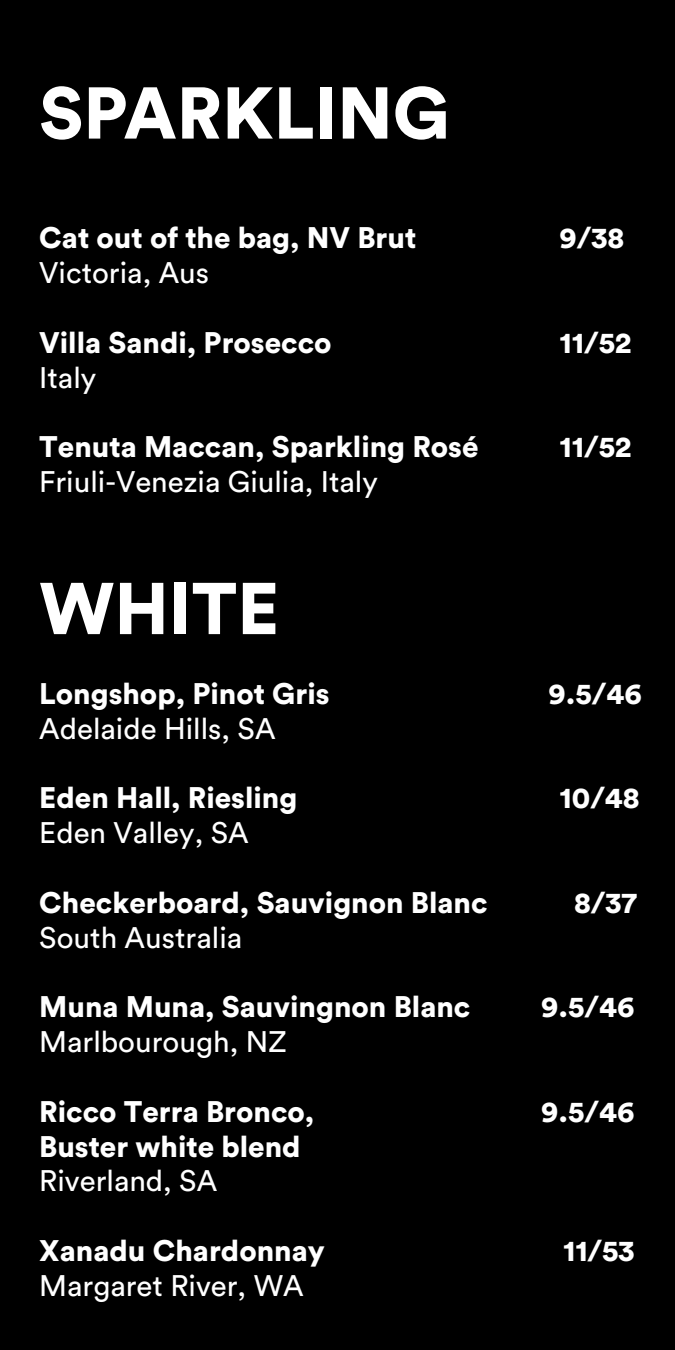
<style>
.page{position:relative;width:675px;height:1350px;background:#fff}
.page>*{position:absolute;margin:0;border:0;box-sizing:border-box;transform-origin:0 0}
.t1{font:900 72.3px "Circular Std";color:#fff}
.t2{font:900 29.47px "Circular Std";color:#fff}
.t3{font:29.47px "Circular Std";color:#fff}
</style>
<div class="page">
<div style="left:1px;top:0;width:674px;height:1350px;background:#000"></div>
<h1 class="t1" style="left:39px;top:65px;width:412px">SPARKLING</h1>
<p class="t2" style="left:39px;top:218px;width:379px">Cat out of the bag, NV Brut</p>
<p class="t2" style="left:560px;top:218px;width:66px">9/38</p>
<p class="t3" style="left:39px;top:255px;width:171px">Victoria, Aus</p>
<p class="t2" style="left:39px;top:323px;width:294px">Villa Sandi, Prosecco</p>
<p class="t2" style="left:560px;top:323px;width:73px">11/52</p>
<p class="t3" style="left:39px;top:359px;width:59px">Italy</p>
<p class="t2" style="left:39px;top:427px;width:441px">Tenuta Maccan, Sparkling Rosé</p>
<p class="t2" style="left:560px;top:427px;width:73px">11/52</p>
<p class="t3" style="left:39px;top:464px;width:340px">Friuli-Venezia Giulia, Italy</p>
<h1 class="t1" style="left:39px;top:561px;width:242px">WHITE</h1>
<p class="t2" style="left:39px;top:674px;width:292px">Longshop, Pinot Gris</p>
<p class="t2" style="left:549px;top:674px;width:94px">9.5/46</p>
<p class="t3" style="left:39px;top:710px;width:238px">Adelaide Hills, SA</p>
<p class="t2" style="left:39px;top:778px;width:260px">Eden Hall, Riesling</p>
<p class="t2" style="left:560px;top:778px;width:82px">10/48</p>
<p class="t3" style="left:39px;top:815px;width:211px">Eden Valley, SA</p>
<p class="t2" style="left:39px;top:883px;width:450px">Checkerboard, Sauvignon Blanc</p>
<p class="t2" style="left:574px;top:883px;width:64px">8/37</p>
<p class="t3" style="left:39px;top:919px;width:204px">South Australia</p>
<p class="t2" style="left:39px;top:987px;width:433px">Muna Muna, Sauvingnon Blanc</p>
<p class="t2" style="left:541px;top:987px;width:94px">9.5/46</p>
<p class="t3" style="left:39px;top:1024px;width:249px">Marlbourough, NZ</p>
<p class="t2" style="left:39px;top:1092px;width:277px">Ricco Terra Bronco,</p>
<p class="t2" style="left:541px;top:1092px;width:94px">9.5/46</p>
<p class="t2" style="left:39px;top:1127px;width:263px">Buster white blend</p>
<p class="t3" style="left:39px;top:1163px;width:180px">Riverland, SA</p>
<p class="t2" style="left:39px;top:1231px;width:287px">Xanadu Chardonnay</p>
<p class="t2" style="left:563px;top:1231px;width:73px">11/53</p>
<p class="t3" style="left:39px;top:1268px;width:266px">Margaret River, WA</p>
</div>
